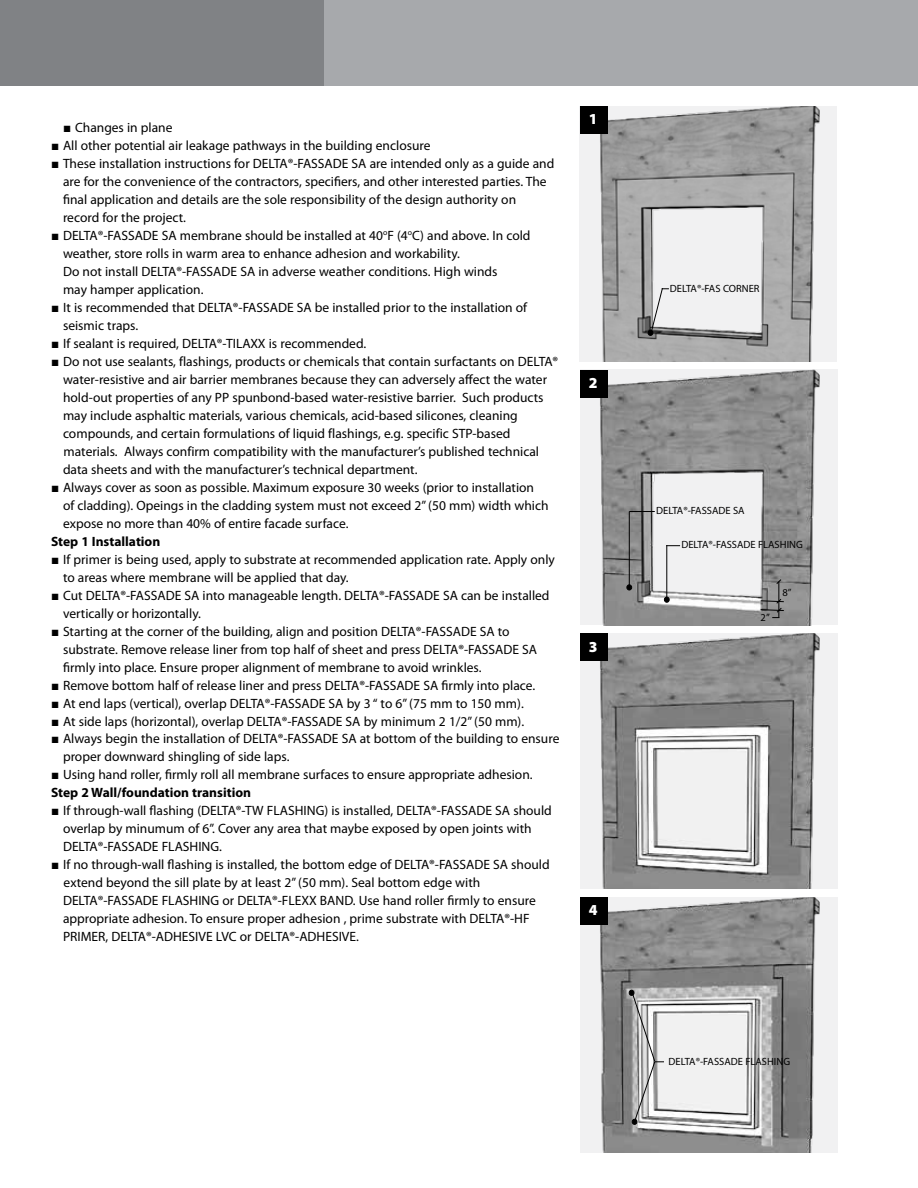
<style>
.page{position:relative;width:918px;height:1188px;background:#fff}
.page>*{position:absolute;margin:0;border:0;box-sizing:border-box;transform-origin:0 0}
.t1{font:900 15.3px "Myriad Pro Doerken";color:#fff}
.t2{font:13.5px/18px "Myriad Pro Doerken";color:#000}
.t3{font:700 13.5px "Myriad Pro Doerken";color:#000}
.t4{font:10.5px "Myriad Pro Doerken";color:#000}
.s1{font-family:"Bookman Old Style"}
.s2{font-weight:700}
</style>
<div class="page">
<div style="left:580px;top:898px;width:257px;height:255px;background:#f1f1f2"></div>
<div style="left:580px;top:634px;width:257px;height:255px;background:#f1f1f2"></div>
<div style="left:580px;top:370px;width:257px;height:255px;background:#f1f1f2"></div>
<div style="left:579px;top:106px;width:258px;height:255px;background:#f1f1f2"></div>
<div style="left:310px;top:0;width:608px;height:85px;background:#a7a9ac"></div>
<div style="left:0;top:0;width:324px;height:85px;background:#808285"></div>
<img style="left:600px;top:106px;width:220px;height:255px">
<img style="left:599px;top:370px;width:221px;height:255px">
<hr style="left:629px;top:512px;width:1px;height:76px;background:#000">
<svg style="left:629px;top:511px;width:26px;height:1px"></svg>
<svg style="left:627px;top:585px;width:5px;height:5px"></svg>
<hr style="left:778px;top:582px;width:1px;height:36px;background:#000">
<hr style="left:666px;top:545px;width:1px;height:56px;background:#000">
<svg style="left:666px;top:545px;width:14px;height:1px"></svg>
<svg style="left:664px;top:597px;width:5px;height:5px"></svg>
<img style="left:600px;top:634px;width:220px;height:255px">
<svg style="left:648px;top:287px;width:21px;height:49px"></svg>
<div style="left:580px;top:106px;width:27px;height:28px;background:#000"></div>
<div style="left:580px;top:370px;width:27px;height:27px;background:#000"></div>
<div style="left:580px;top:634px;width:27px;height:27px;background:#000"></div>
<img style="left:600px;top:897px;width:220px;height:255px">
<div style="left:580px;top:897px;width:27px;height:28px;background:#000"></div>
<svg style="left:629px;top:990px;width:35px;height:135px"></svg>
<svg style="left:760px;top:598px;width:25px;height:20px"></svg>
<svg style="left:776px;top:579px;width:6px;height:6px"></svg>
<p class="t2" style="left:63px;top:118px;width:111px"><span class="s1">■</span> Changes in plane</p>
<p class="t2" style="left:51px;top:136px;width:381px"><span class="s1">■</span> All other potential air leakage pathways in the building enclosure</p>
<p class="t2" style="left:63px;top:154px;width:493px;text-indent:-12px"><span class="s1">■</span> These installation instructions for DELTA®-FASSADE SA are intended only as a guide and are for the convenience of the contractors, specifiers, and other interested parties. The final application and details are the sole responsibility of the design authority on record for the project.</p>
<p class="t2" style="left:63px;top:226px;width:469px;text-indent:-12px"><span class="s1">■</span> DELTA®-FASSADE SA membrane should be installed at 40<sup>o</sup>F (4<sup>o</sup>C) and above. In cold weather, store rolls in warm area to enhance adhesion and workability.<br>Do not install DELTA®-FASSADE SA in adverse weather conditions. High winds<br>may hamper application.</p>
<p class="t2" style="left:63px;top:298px;width:466px;text-indent:-12px"><span class="s1">■</span> It is recommended that DELTA®-FASSADE SA be installed prior to the installation of seismic traps.</p>
<p class="t2" style="left:51px;top:334px;width:317px"><span class="s1">■</span> If sealant is required, DELTA®-TILAXX is recommended.</p>
<p class="t2" style="left:63px;top:352px;width:497px;text-indent:-12px"><span class="s1">■</span> Do not use sealants, flashings, products or chemicals that contain surfactants on DELTA® water-resistive and air barrier membranes because they can adversely affect the water hold-out properties of any PP spunbond-based water-resistive barrier. Such products may include asphaltic materials, various chemicals, acid-based silicones, cleaning compounds, and certain formulations of liquid flashings, e.g. specific STP-based materials. Always confirm compatibility with the manufacturer’s published technical data sheets and with the manufacturer’s technical department.</p>
<p class="t2" style="left:63px;top:478px;width:487px;text-indent:-12px"><span class="s1">■</span> Always cover as soon as possible. Maximum exposure 30 weeks (prior to installation of cladding). Opeings in the cladding system must not exceed 2” (50 mm) width which expose no more than 40% of entire facade surface.</p>
<p class="t3" style="left:51px;top:532px;width:111px">Step 1 Installation</p>
<p class="t2" style="left:63px;top:550px;width:493px;text-indent:-12px"><span class="s1">■</span> If primer is being used, apply to substrate at recommended application rate. Apply only to areas where membrane will be applied that day.</p>
<p class="t2" style="left:63px;top:586px;width:488px;text-indent:-12px"><span class="s1">■</span> Cut DELTA®-FASSADE SA into manageable length. DELTA®-FASSADE SA can be installed vertically or horizontally.</p>
<p class="t2" style="left:63px;top:622px;width:476px;text-indent:-12px"><span class="s1">■</span> Starting at the corner of the building, align and position DELTA®-FASSADE SA to substrate. Remove release liner from top half of sheet and press DELTA®-FASSADE SA firmly into place. Ensure proper alignment of membrane to avoid wrinkles.</p>
<p class="t2" style="left:51px;top:676px;width:486px"><span class="s1">■</span> Remove bottom half of release liner and press DELTA®-FASSADE SA firmly into place.</p>
<p class="t2" style="left:51px;top:694px;width:474px"><span class="s1">■</span> At end laps (vertical), overlap DELTA®-FASSADE SA by 3 “ to 6” (75 mm to 150 mm).</p>
<p class="t2" style="left:51px;top:712px;width:475px"><span class="s1">■</span> At side laps (horizontal), overlap DELTA®-FASSADE SA by minimum 2 1/2” (50 mm).</p>
<p class="t2" style="left:63px;top:730px;width:498px;text-indent:-12px"><span class="s1">■</span> Always begin the installation of DELTA®-FASSADE SA at bottom of the building to ensure proper downward shingling of side laps.</p>
<p class="t2" style="left:51px;top:766px;width:483px"><span class="s1">■</span> Using hand roller, firmly roll all membrane surfaces to ensure appropriate adhesion.<br><span class="s2">Step 2 Wall/foundation transition</span></p>
<p class="t2" style="left:63px;top:802px;width:490px;text-indent:-12px"><span class="s1">■</span> If through-wall flashing (DELTA®-TW FLASHING) is installed, DELTA®-FASSADE SA should overlap by minumum of 6”. Cover any area that maybe exposed by open joints with<br>DELTA®-FASSADE FLASHING.</p>
<p class="t2" style="left:63px;top:856px;width:488px;text-indent:-12px"><span class="s1">■</span> If no through-wall flashing is installed, the bottom edge of DELTA®-FASSADE SA should extend beyond the sill plate by at least 2” (50 mm). Seal bottom edge with DELTA®-FASSADE FLASHING or DELTA®-FLEXX BAND. Use hand roller firmly to ensure appropriate adhesion. To ensure proper adhesion , prime substrate with DELTA®-HF PRIMER, DELTA®-ADHESIVE LVC or DELTA®-ADHESIVE.</p>
<p class="t1" style="left:589px;top:109px;width:10px">1</p>
<p class="t1" style="left:589px;top:372px;width:10px">2</p>
<p class="t1" style="left:589px;top:636px;width:10px">3</p>
<p class="t1" style="left:589px;top:900px;width:10px">4</p>
<p class="t4" style="left:670px;top:282px;width:91px">DELTA®-FAS CORNER</p>
<p class="t4" style="left:656px;top:504px;width:90px">DELTA®-FASSADE SA</p>
<p class="t4" style="left:681px;top:538px;width:123px">DELTA®-FASSADE FLASHING</p>
<p class="t4" style="left:761px;top:611px;width:11px">2”</p>
<p class="t4" style="left:782px;top:586px;width:11px">8”</p>
<p class="t4" style="left:669px;top:1055px;width:123px">DELTA®-FASSADE FLASHING</p>
</div>
